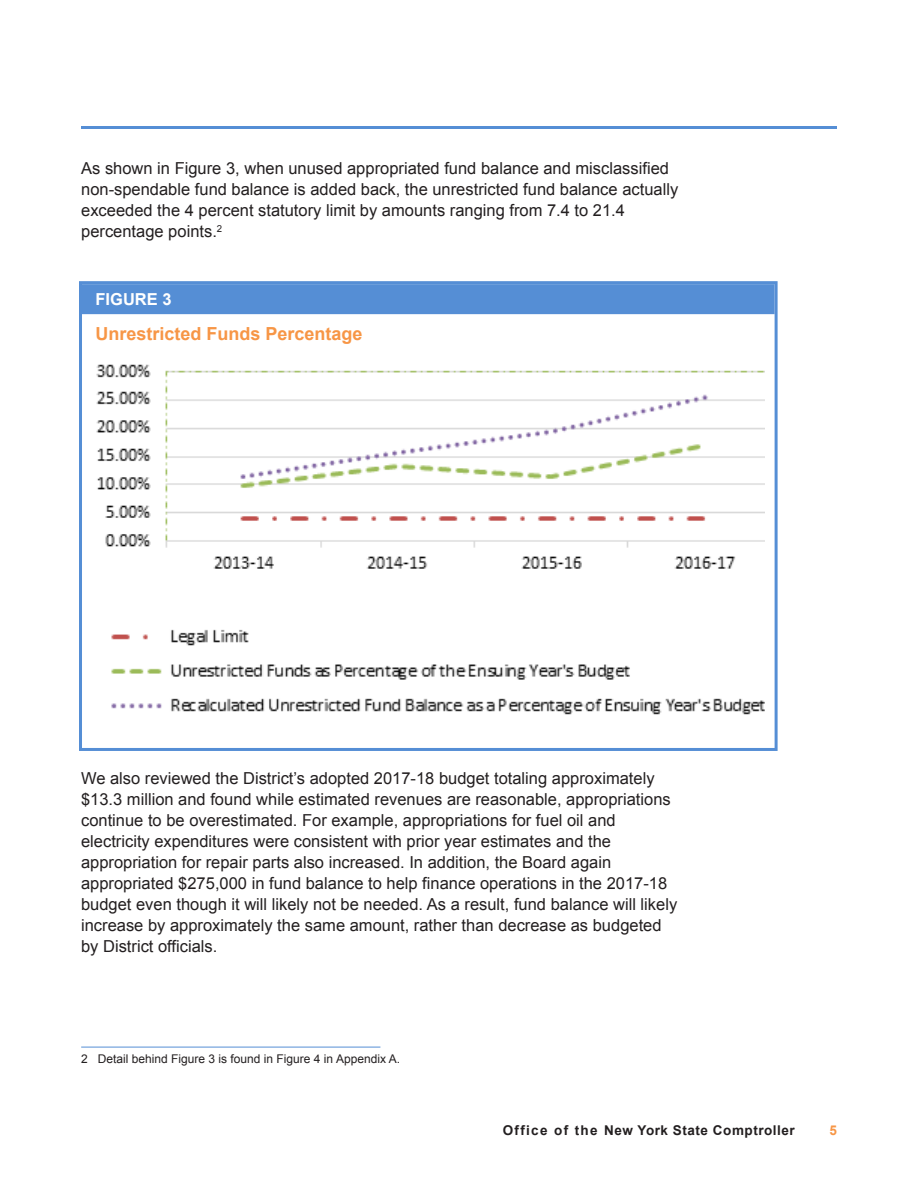
<style>
.page{position:relative;width:918px;height:1188px;background:#fff}
.page>*{position:absolute;margin:0;border:0;box-sizing:border-box;transform-origin:0 0}
._7_Figures{font:700 18px "Arial";color:#f79646}
.Body_Text{font:16.5px/21px "Arial";color:#231f20}
._7_Figures-2{font:700 16.5px "Arial";color:#fff}
.t1{font:700 13.5px "Arial";letter-spacing:.04em;color:#231f20}
.t2{font:700 13.5px "Arial";color:#f79646}
.Footnotes{font:12px "Arial";color:#231f20}
</style>
<div class="page">
<hr style="left:81px;top:126px;width:756px;height:3px;background:#558ed5">
<div style="left:82px;top:284px;width:693px;height:30px;background:#558ed5"></div>
<div style="left:79px;top:281px;width:699px;height:470px;border:3px solid #558ed5"></div>
<img style="left:96px;top:364px;width:668px;height:351px">
<hr style="left:81px;top:1046px;width:299px;height:2px;background:#8eb4e3">
<p class="Body_Text" style="left:81px;top:158px;width:599px">As shown in Figure 3, when unused appropriated fund balance and misclassified non-spendable fund balance is added back, the unrestricted fund balance actually exceeded the 4 percent statutory limit by amounts ranging from 7.4 to 21.4 percentage points. <sup>2</sup></p>
<p class="_7_Figures-2" style="left:96px;top:288px;width:78px">FIGURE 3</p>
<p class="_7_Figures" style="left:96px;top:321px;width:269px">Unrestricted Funds Percentage</p>
<p class="Body_Text" style="left:81px;top:768px;width:598px">We also reviewed the District’s adopted 2017-18 budget totaling approximately $13.3 million and found while estimated revenues are reasonable, appropriations continue to be overestimated. For example, appropriations for fuel oil and electricity expenditures were consistent with prior year estimates and the appropriation for repair parts also increased. In addition, the Board again appropriated $275,000 in fund balance to help finance operations in the 2017-18 budget even though it will likely not be needed. As a result, fund balance will likely increase by approximately the same amount, rather than decrease as budgeted by District officials.</p>
<p class="Footnotes" style="left:81px;top:1051px;width:318px">2 Detail behind Figure 3 is found in Figure 4 in Appendix A.</p>
<p class="t1" style="left:503px;top:1121px;width:294px">Office of the New York State Comptroller</p>
<p class="t2" style="left:829px;top:1121px;width:9px">5</p>
</div>
